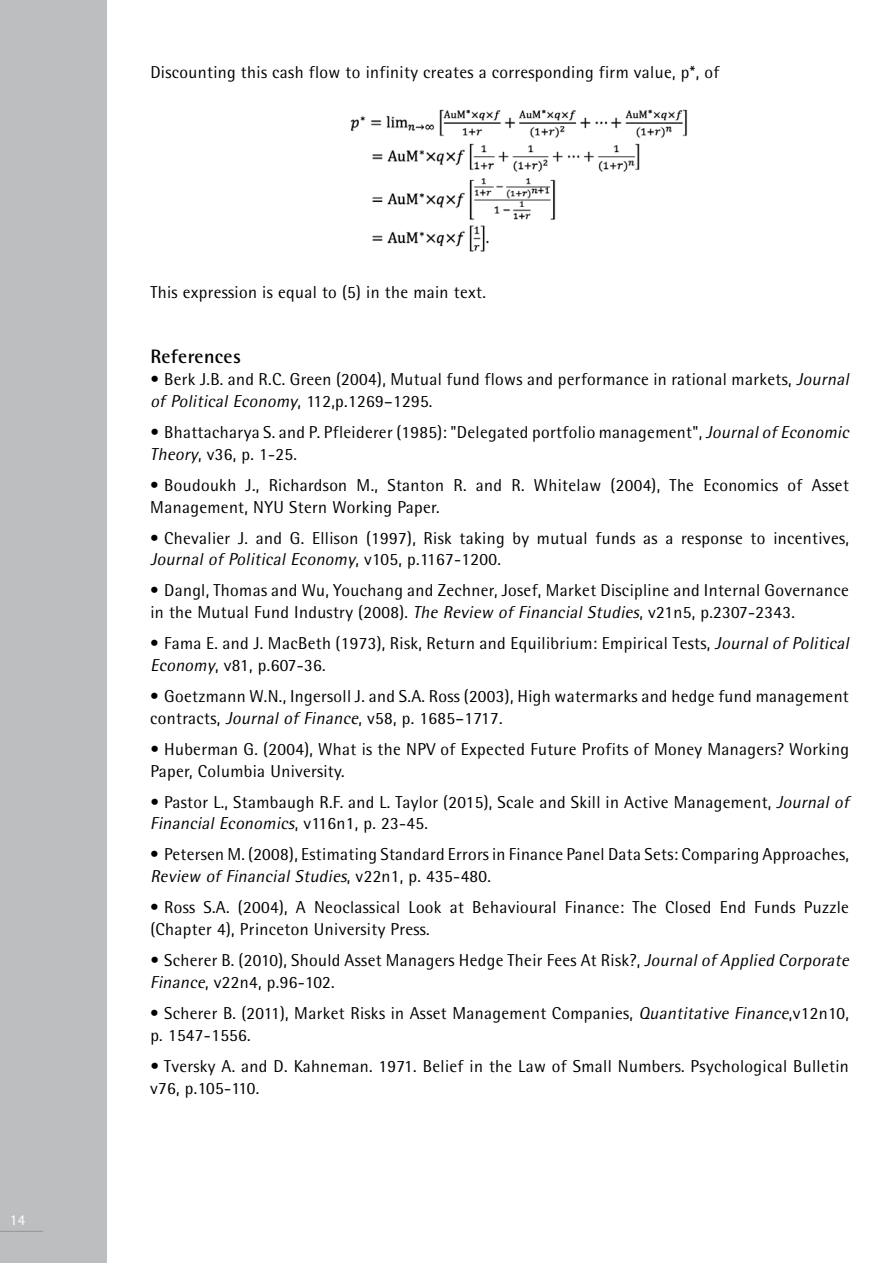
<style>
.page{position:relative;width:893px;height:1263px;background:#fff}
.page>*{position:absolute;margin:0;border:0;box-sizing:border-box;transform-origin:0 0}
.t1{font:700 19.5px "Rotis Semi Sans";letter-spacing:.02em;color:#000}
.t2{font:17.25px/21.9px "Rotis Semi Sans";letter-spacing:.02em;color:#000}
.t3{font:15px "Rotis Semi Sans";color:#fff}
.s1{font-style:italic}
</style>
<div class="page">
<hr style="left:892px;top:0;width:1px;height:1263px;background:#bcbec0">
<div style="left:0;top:0;width:106px;height:1263px;background:#bcbec0"></div>
<hr style="left:0;top:1231px;width:43px;height:1px;background:#939598">
<img style="left:350px;top:109px;width:338px;height:143px">
<p class="t3" style="left:10px;top:1211px;width:17px">14</p>
<p class="t2" style="left:150px;top:62px;width:570px">Discounting this cash flow to infinity creates a corresponding firm value, p*, of</p>
<p class="t2" style="left:150px;top:281px;width:337px">This expression is equal to (5) in the main text.</p>
<p class="t1" style="left:150px;top:345px;width:92px">References</p>
<p class="t2" style="left:150px;top:368px;width:704px">• Berk J.B. and R.C. Green (2004), Mutual fund flows and performance in rational markets, <span class="s1">Journal of Political Economy</span>, 11 2 , p. 1 2 69 – 1 2 9 5.</p>
<p class="t2" style="left:150px;top:421px;width:704px">• Bhattacharya S. and P. Pfleiderer (1985): "Delegated portfolio management", <span class="s1">Journalof Economic<br>Theory</span>, v36, p. 1-25.</p>
<p class="t2" style="left:150px;top:474px;width:700px">• Boudoukh J., Richardson M., Stanton R. and R. Whitelaw (2004), The Economics of Asset<br>Management, NYU Stern Working Paper.</p>
<p class="t2" style="left:150px;top:527px;width:700px">• Chevalier J. and G. Ellison (1997), Risk taking by mutual funds as a response to incentives,<br><span class="s1">Journal of Political Economy</span>, v 1 0 5 , p . 11 6 7 - 1 2 00 .</p>
<p class="t2" style="left:150px;top:579px;width:700px">• Dangl, Thomas and Wu, Youchang and Zechner, Josef, Market Discipline and Internal Governance in the Mutual Fund Industry (2008). <span class="s1">The Review of Financial Studies</span>, v21n5, p.2307-2343.</p>
<p class="t2" style="left:150px;top:632px;width:704px">• Fama E. and J. MacBeth (1973), Risk, Return and Equilibrium: Empirical Tests, <span class="s1">Journal of Political<br>Economy</span>, v81, p.607-36.</p>
<p class="t2" style="left:150px;top:685px;width:700px">• Goetzmann W.N., Ingersoll J. and S.A. Ross (2003), High watermarks and hedge fund management contracts, <span class="s1">Journal of Finance</span>, v58, p. 1685–1717.</p>
<p class="t2" style="left:150px;top:738px;width:700px">• Huberman G. (2004), What is the NPV of Expected Future Profits of Money Managers? Working<br>Paper, Columbia University.</p>
<p class="t2" style="left:150px;top:791px;width:704px">• Pastor L., Stambaugh R.F. and L. Taylor (2015), Scale and Skill in Active Management, <span class="s1">Journal of<br>Financial Economics</span>, v 11 6 n 1 , p. 2 3 -45.</p>
<p class="t2" style="left:150px;top:843px;width:700px">• Petersen M. (2008), Estimating Standard Errors in Finance Panel Data Sets: Comparing Approaches,<br><span class="s1">Review of Financial Studies</span>, v2 2 n 1 , p . 43 5 - 4 8 0 .</p>
<p class="t2" style="left:150px;top:896px;width:700px">• Ross S.A. (2004), A Neoclassical Look at Behavioural Finance: The Closed End Funds Puzzle (Chapter 4), Princeton University Press.</p>
<p class="t2" style="left:150px;top:949px;width:704px">• Scherer B. (2010), Should Asset Managers Hedge Their Fees At Risk?, <span class="s1">Journalof Applied Corporate<br>Finance</span>, v22n4, p.96-102.</p>
<p class="t2" style="left:150px;top:1002px;width:700px">• Scherer B. (2011), Market Risks in Asset Management Companies, <span class="s1">Quantitative Finance</span>,v12n10, p. 1547-1556.</p>
<p class="t2" style="left:150px;top:1055px;width:700px">• Tversky A. and D. Kahneman. 1971. Belief in the Law of Small Numbers. Psychological Bulletin v76, p.105-110.</p>
</div>
